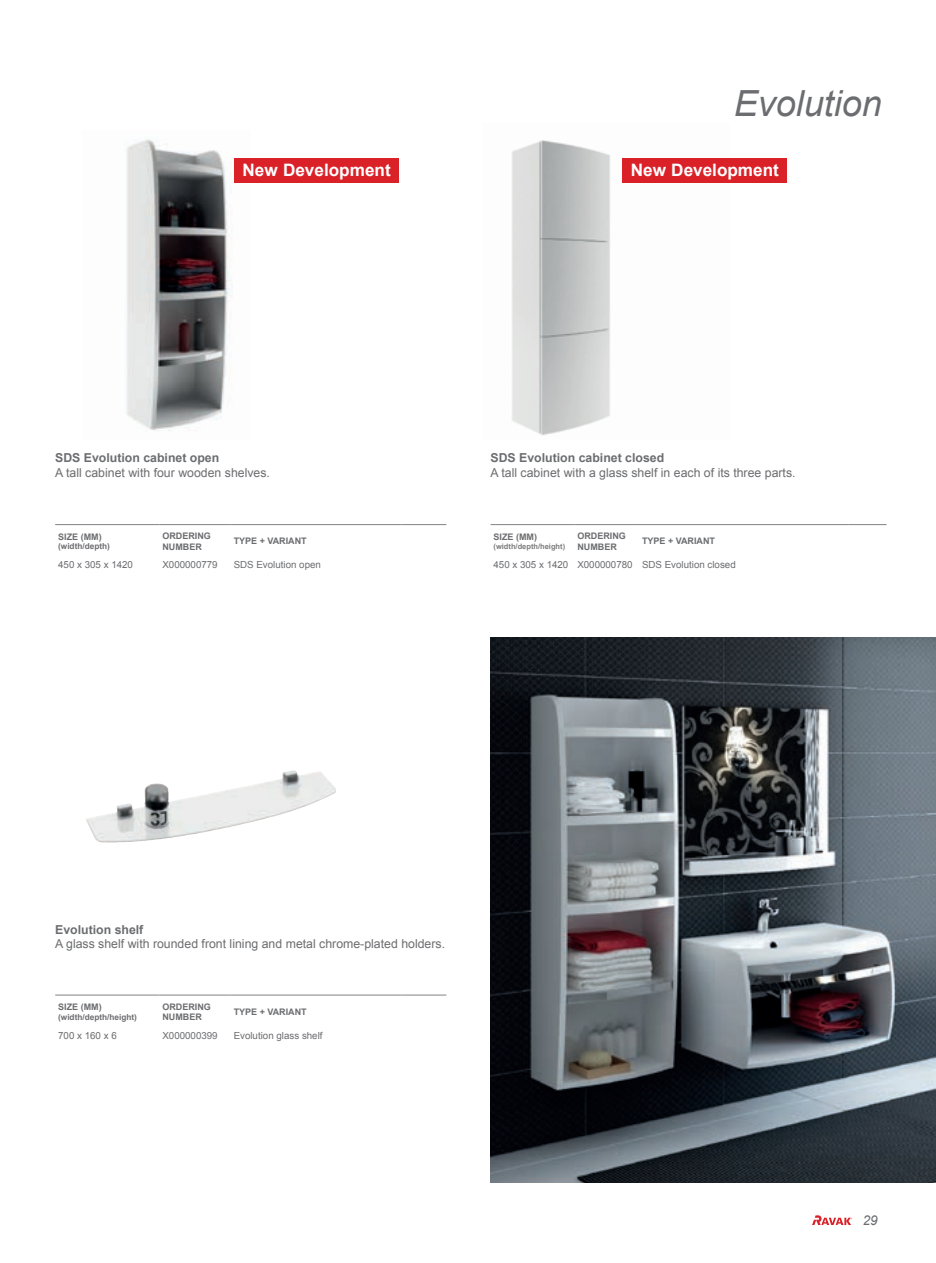
<style>
.page{position:relative;width:936px;height:1263px;background:#fff}
.page>*{position:absolute;margin:0;border:0;box-sizing:border-box;transform-origin:0 0}
.t1{font:italic 36px "Arial";color:#6c6d70}
.t2{font:700 17.1px "Arial";color:#fff}
.t3{font:italic 13.5px "Arial";color:#6c6d70}
.t4{font:12.3px "Arial";color:#6c6d70}
.t5{font:700 12.3px "Arial";color:#6c6d70}
.t6{font:9.75px "Arial";color:#6c6d70}
.t7{font:700 9px/10.8px "Arial";color:#6c6d70}
.t8{font:700 8.25px "Arial";color:#6c6d70}
.t9{font:700 7.5px "Arial";color:#7c7c7d}
</style>
<div class="page">
<svg style="left:812px;top:1215px;width:40px;height:10px"></svg>
<img style="left:86px;top:779px;width:196px;height:63px">
<img style="left:126px;top:139px;width:107px;height:292px">
<hr style="left:55px;top:524px;width:104px;height:1px;background:#808285">
<hr style="left:159px;top:524px;width:72px;height:1px;background:#808285">
<hr style="left:231px;top:524px;width:170px;height:1px;background:#808285">
<hr style="left:401px;top:524px;width:45px;height:1px;background:#808285">
<hr style="left:490px;top:524px;width:84px;height:1px;background:#808285">
<hr style="left:574px;top:524px;width:65px;height:1px;background:#808285">
<hr style="left:639px;top:524px;width:209px;height:1px;background:#808285">
<hr style="left:848px;top:524px;width:38px;height:1px;background:#808285">
<img style="left:512px;top:140px;width:98px;height:296px">
<div style="left:234px;top:158px;width:165px;height:25px;background:#da2128"></div>
<div style="left:622px;top:158px;width:165px;height:25px;background:#da2128"></div>
<hr style="left:55px;top:995px;width:104px;height:1px;background:#808285">
<hr style="left:159px;top:995px;width:72px;height:1px;background:#808285">
<hr style="left:231px;top:995px;width:170px;height:1px;background:#808285">
<hr style="left:401px;top:995px;width:45px;height:1px;background:#808285">
<img style="left:490px;top:638px;width:445px;height:544px">
<h1 class="t1" style="left:733px;top:80px;width:150px">Evolution</h1>
<h2 class="t2" style="left:242px;top:159px;width:150px">New Development</h2>
<h2 class="t2" style="left:630px;top:159px;width:150px">New Development</h2>
<p class="t5" style="left:55px;top:450px;width:166px">SDS Evolution cabinet open</p>
<p class="t4" style="left:55px;top:464px;width:216px">A tall cabinet with four wooden shelves.</p>
<p class="t7" style="left:58px;top:531px;width:45px">SIZE (MM)</p>
<p class="t8" style="left:58px;top:541px;width:53px">(width/depth)</p>
<p class="t7" style="left:162px;top:531px;width:50px">ORDERING<br>NUMBER</p>
<p class="t7" style="left:234px;top:536px;width:75px">TYPE + VARIANT</p>
<p class="t6" style="left:58px;top:559px;width:76px">450 x 305 x 1420</p>
<p class="t6" style="left:162px;top:559px;width:57px">X000000779</p>
<p class="t6" style="left:234px;top:559px;width:89px">SDS Evolution open</p>
<p class="t5" style="left:490px;top:450px;width:175px">SDS Evolution cabinet closed</p>
<p class="t4" style="left:490px;top:464px;width:306px">A tall cabinet with a glass shelf in each of its three parts.</p>
<p class="t7" style="left:493px;top:532px;width:45px">SIZE (MM)</p>
<p class="t9" style="left:493px;top:541px;width:73px">(width/depth/height)</p>
<p class="t7" style="left:577px;top:531px;width:50px">ORDERING<br>NUMBER</p>
<p class="t7" style="left:642px;top:536px;width:75px">TYPE + VARIANT</p>
<p class="t6" style="left:493px;top:559px;width:244px">450 x 305 x 1420 X000000780 SDS Evolution closed</p>
<p class="t5" style="left:55px;top:921px;width:90px">Evolution shelf</p>
<p class="t4" style="left:55px;top:936px;width:391px">A glass shelf with rounded front lining and metal chrome-plated holders.</p>
<p class="t7" style="left:58px;top:1002px;width:45px">SIZE (MM)</p>
<p class="t8" style="left:58px;top:1011px;width:80px">(width/depth/height)</p>
<p class="t7" style="left:162px;top:1001px;width:50px">ORDERING<br>NUMBER</p>
<p class="t7" style="left:234px;top:1007px;width:75px">TYPE + VARIANT</p>
<p class="t6" style="left:58px;top:1029px;width:60px">700 x 160 x 6</p>
<p class="t6" style="left:162px;top:1029px;width:57px">X000000399</p>
<p class="t6" style="left:234px;top:1029px;width:90px">Evolution glass shelf</p>
<p class="t3" style="left:862px;top:1211px;width:17px">29</p>
</div>
